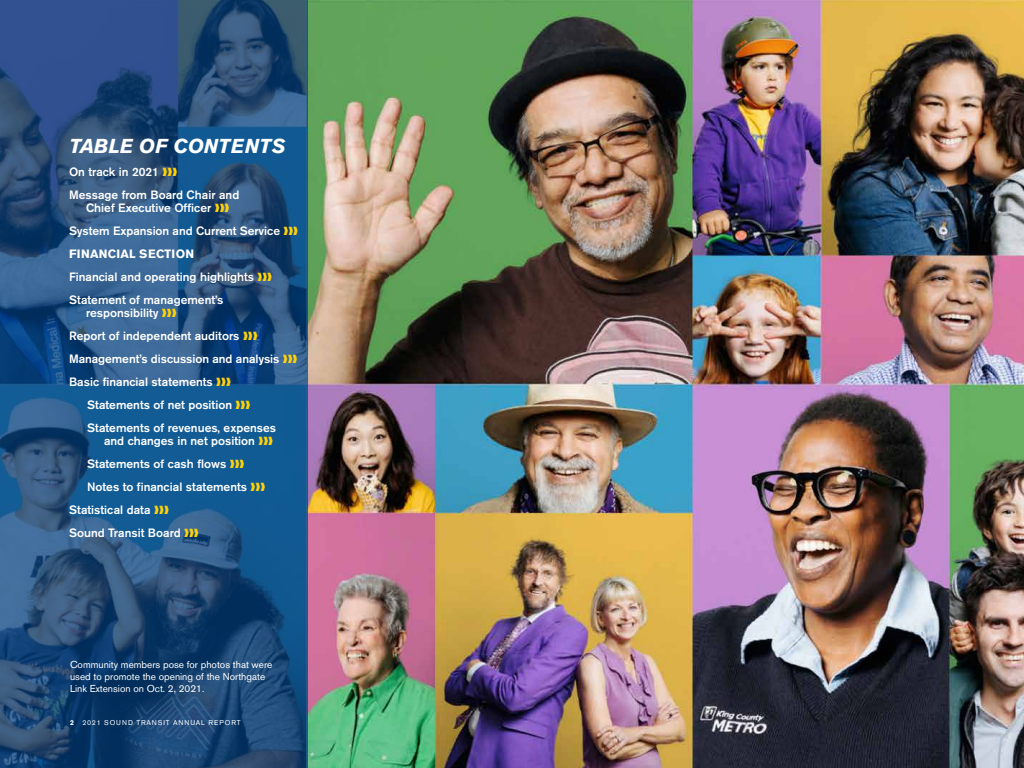
<style>
.page{position:relative;width:1024px;height:768px;background:#fff}
.page>*{position:absolute;margin:0;border:0;box-sizing:border-box;transform-origin:0 0}
.t1{font:italic 700 20px "Akzidenz Grotesk Std";letter-spacing:.015em;color:#fff}
.t2{font:500 12px/23px "Akzidenz Grotesk Std";color:#fff}
.t3{font:10px/12px "Akzidenz Grotesk Std";color:#fff}
.t4{font:7px "Akzidenz Grotesk Std";letter-spacing:.135em;color:#fff}
.s1{color:#fed109}
.s2{font-weight:700}
</style>
<div class="page">
<img style="left:307px;top:0;width:717px;height:768px">
<svg style="left:0;top:0;width:307px;height:768px;background:#225181"></svg>
<h1 class="t1" style="left:69px;top:134px;width:218px">TABLE OF CONTENTS</h1>
<p class="t2" style="left:69px;top:160px;width:172px">On track in 2021 <span class="s1">❱❱❱<br></span>Message from Board Chair and</p>
<p class="t2" style="left:69px;top:196px;width:231px;text-indent:17px">Chief Executive Officer <span class="s1">❱❱❱<br></span>System Expansion and Current Service <span class="s1">❱❱❱<br></span><span class="s2">FINANCIAL SECTION<br></span>Financial and operating highlights <span class="s1">❱❱❱<br></span>Statement of management’s</p>
<p class="t2" style="left:86px;top:301px;width:92px">responsibility <span class="s1">❱❱❱</span></p>
<p class="t2" style="left:69px;top:324px;width:190px">Report of independent auditors <span class="s1">❱❱❱</span></p>
<p class="t2" style="left:69px;top:347px;width:230px">Management’s discussion and analysis <span class="s1">❱❱❱</span></p>
<p class="t2" style="left:69px;top:370px;width:164px">Basic financial statements <span class="s1">❱❱❱</span></p>
<p class="t2" style="left:87px;top:393px;width:165px">Statements of net position <span class="s1">❱❱❱</span></p>
<p class="t2" style="left:87px;top:416px;width:191px">Statements of revenues, expenses</p>
<p class="t2" style="left:104px;top:429px;width:171px">and changes in net position <span class="s1">❱❱❱</span></p>
<p class="t2" style="left:87px;top:452px;width:159px">Statements of cash flows <span class="s1">❱❱❱</span></p>
<p class="t2" style="left:87px;top:475px;width:180px">Notes to financial statements <span class="s1">❱❱❱</span></p>
<p class="t2" style="left:69px;top:498px;width:101px">Statistical data <span class="s1">❱❱❱</span></p>
<p class="t2" style="left:69px;top:521px;width:131px">Sound Transit Board <span class="s1">❱❱❱</span></p>
<p class="t3" style="left:70px;top:658px;width:204px">Community members pose for photos that were used to promote the opening of the Northgate<br>Link Extension on Oct. 2, 2021.</p>
<p class="t4" style="left:70px;top:719px;width:172px"><span class="s2">2</span> 2021 SOUND TRANSIT ANNUAL REPORT</p>
</div>
